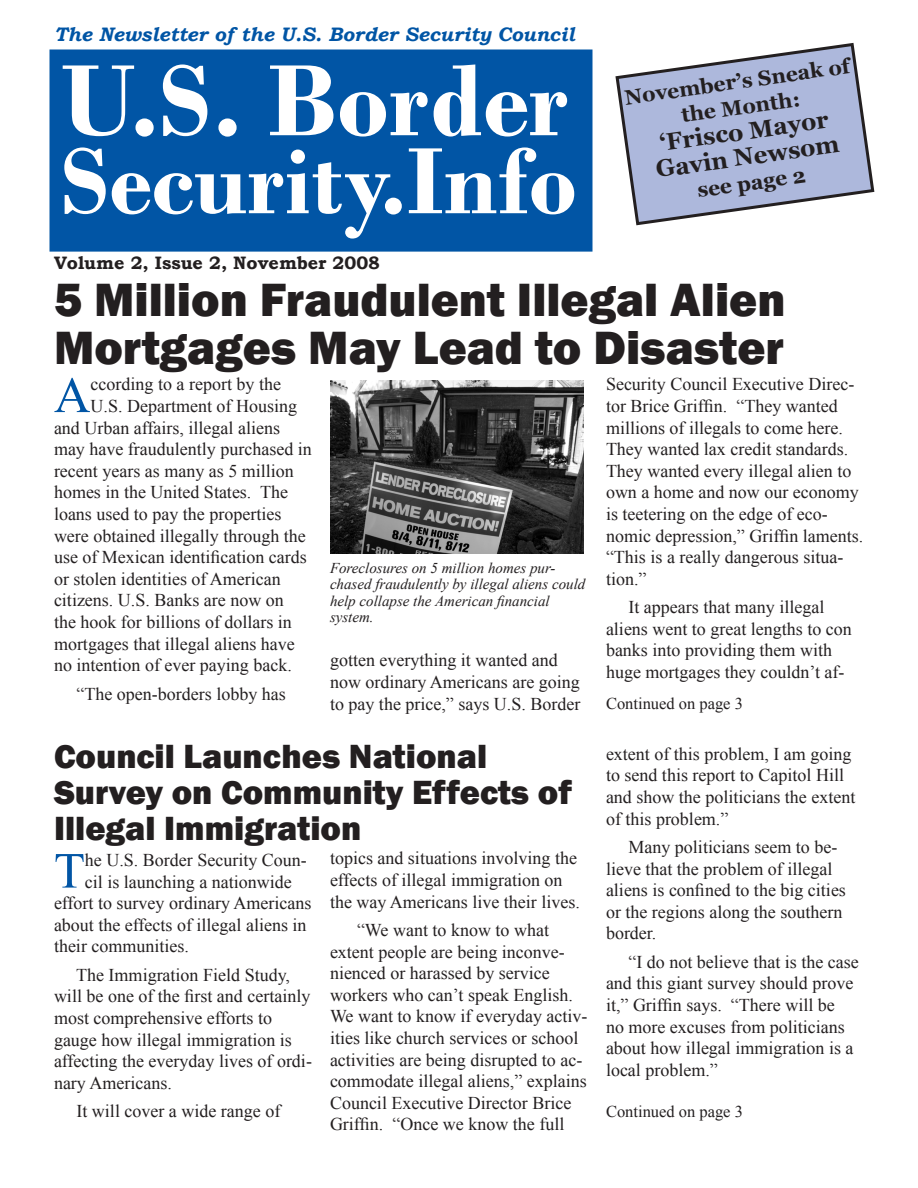
<style>
.page{position:relative;width:918px;height:1188px;background:#fff}
.page>*{position:absolute;margin:0;border:0;box-sizing:border-box;transform-origin:0 0}
.t1{font:700 106.5px "Bodoni";color:#fff}
.t2{font:700 99px "Bodoni";color:#fff}
.t3{font:50.55px "Times New Roman";color:#0155a5}
.t4{font:800 48px/48px "Franklin Gothic";color:#231f20}
.t5{font:800 34.5px/36px "Franklin Gothic";color:#231f20}
.t6{font:700 24px/25.5px "Georgia";color:#231f20;text-align:center}
.t7{font:700 21px/25.5px "Georgia";color:#231f20;text-align:center}
.t8{font:italic 700 19.5px "Bookman Old Style";color:#0155a5}
.t9{font:18px/21.6px "Times New Roman";color:#231f20}
.t10{font:700 18px "Bookman Old Style";color:#231f20}
.t11{font:16.5px "Times New Roman";color:#231f20}
.t12{font:italic 15px/16.5px "Times New Roman";color:#231f20}
</style>
<div class="page">
<div style="left:49px;top:49px;width:544px;height:203px;background:#0155a5"></div>
<svg style="left:615px;top:42px;width:260px;height:184px"></svg>
<img style="left:330px;top:381px;width:253px;height:173px">
<p class="t8" style="left:54px;top:20px;width:523px">The Newsletter of the U.S. Border Security Council</p>
<p class="t1" style="left:61px;top:38px;width:509px">U.S. Border</p>
<p class="t2" style="left:61px;top:122px;width:518px">Security.Info</p>
<p class="t7" style="left:623px;top:85px;width:229px;rotate:-8deg">November’s Sneak of the Month:</p>
<p class="t6" style="left:651px;top:131px;width:186px;rotate:-8deg">‘Frisco Mayor<br>Gavin Newsom</p>
<p class="t7" style="left:696px;top:178px;width:111px;rotate:-8deg">see page 2</p>
<p class="t10" style="left:54px;top:250px;width:328px">Volume 2, Issue 2, November 2008</p>
<p class="t4" style="left:54px;top:276px;width:733px">5 Million Fraudulent Illegal Alien<br>Mortgages May Lead to Disaster</p>
<p class="t3" style="left:54px;top:361px;width:38px">A</p>
<p class="t9" style="left:91px;top:373px;width:192px">ccording to a report by the</p>
<p class="t9" style="left:91px;top:395px;width:208px">U.S. Department of Housing</p>
<p class="t9" style="left:54px;top:417px;width:228px">and Urban affairs, illegal aliens</p>
<p class="t9" style="left:54px;top:438px;width:259px">may have fraudulently purchased in</p>
<p class="t9" style="left:54px;top:460px;width:241px">recent years as many as 5 million</p>
<p class="t9" style="left:54px;top:481px;width:236px">homes in the United States. The</p>
<p class="t9" style="left:54px;top:503px;width:229px">loans used to pay the properties</p>
<p class="t9" style="left:54px;top:525px;width:253px">were obtained illegally through the</p>
<p class="t9" style="left:54px;top:546px;width:254px">use of Mexican identification cards</p>
<p class="t9" style="left:54px;top:568px;width:228px">or stolen identities of American</p>
<p class="t9" style="left:54px;top:589px;width:231px">citizens. U.S. Banks are now on</p>
<p class="t9" style="left:54px;top:611px;width:239px">the hook for billions of dollars in</p>
<p class="t9" style="left:54px;top:633px;width:242px">mortgages that illegal aliens have</p>
<p class="t9" style="left:54px;top:654px;width:239px">no intention of ever paying back.</p>
<p class="t9" style="left:76px;top:683px;width:211px">“The open-borders lobby has</p>
<p class="t12" style="left:330px;top:559px;width:257px">Foreclosures on 5 million homes pur&shy;chased fraudulently by illegal aliens could help collapse the American financial system.</p>
<p class="t9" style="left:330px;top:649px;width:252px">gotten everything it wanted and now ordinary Americans are going to pay the price,” says U.S. Border</p>
<p class="t5" style="left:54px;top:738px;width:519px">Council Launches National<br>Survey on Community Effects of<br>Illegal Immigration</p>
<p class="t3" style="left:54px;top:837px;width:32px">T</p>
<p class="t9" style="left:85px;top:849px;width:223px">he U.S. Border Security Coun-</p>
<p class="t9" style="left:85px;top:870px;width:208px">cil is launching a nationwide</p>
<p class="t9" style="left:54px;top:892px;width:259px">effort to survey ordinary Americans</p>
<p class="t9" style="left:54px;top:914px;width:254px">about the effects of illegal aliens in</p>
<p class="t9" style="left:54px;top:935px;width:136px">their communities.</p>
<p class="t9" style="left:54px;top:964px;width:259px;text-indent:22px">The Immigration Field Study, will be one of the first and certainly most comprehensive efforts to gauge how illegal immigration is affecting the everyday lives of ordi&shy;nary Americans.</p>
<p class="t9" style="left:76px;top:1100px;width:205px">It will cover a wide range of</p>
<p class="t9" style="left:330px;top:847px;width:251px">topics and situations involving the effects of illegal immigration on the way Americans live their lives.</p>
<p class="t9" style="left:330px;top:919px;width:259px;text-indent:27px">“We want to know to what extent people are being inconve&shy;nienced or harassed by service workers who can’t speak English.<br>We want to know if everyday activ&shy;ities like church services or school activities are being disrupted to ac&shy;commodate illegal aliens,” explains<br>Council Executive Director Brice<br>Griffin. “Once we know the full</p>
<p class="t9" style="left:606px;top:373px;width:259px">Security Council Executive Direc&shy;tor Brice Griffin. “They wanted millions of illegals to come here.<br>They wanted lax credit standards.<br>They wanted every illegal alien to own a home and now our economy is teetering on the edge of eco&shy;nomic depression,” Griffin laments. “This is a really dangerous situa&shy;tion.”</p>
<p class="t9" style="left:606px;top:596px;width:247px;text-indent:22px">It appears that many illegal aliens went to great lengths to con banks into providing them with huge mortgages they couldn’t af-</p>
<p class="t11" style="left:606px;top:693px;width:139px">Continued on page 3</p>
<p class="t9" style="left:606px;top:743px;width:251px">extent of this problem, I am going to send this report to Capitol Hill and show the politicians the extent of this problem.”</p>
<p class="t9" style="left:606px;top:836px;width:241px;text-indent:22px">Many politicians seem to be&shy;lieve that the problem of illegal aliens is confined to the big cities or the regions along the southern border.</p>
<p class="t9" style="left:606px;top:951px;width:254px;text-indent:22px">“I do not believe that is the case and this giant survey should prove it,” Griffin says. “There will be<br>no more excuses from politicians about how illegal immigration is a local problem.”</p>
<p class="t11" style="left:606px;top:1101px;width:139px">Continued on page 3</p>
</div>
